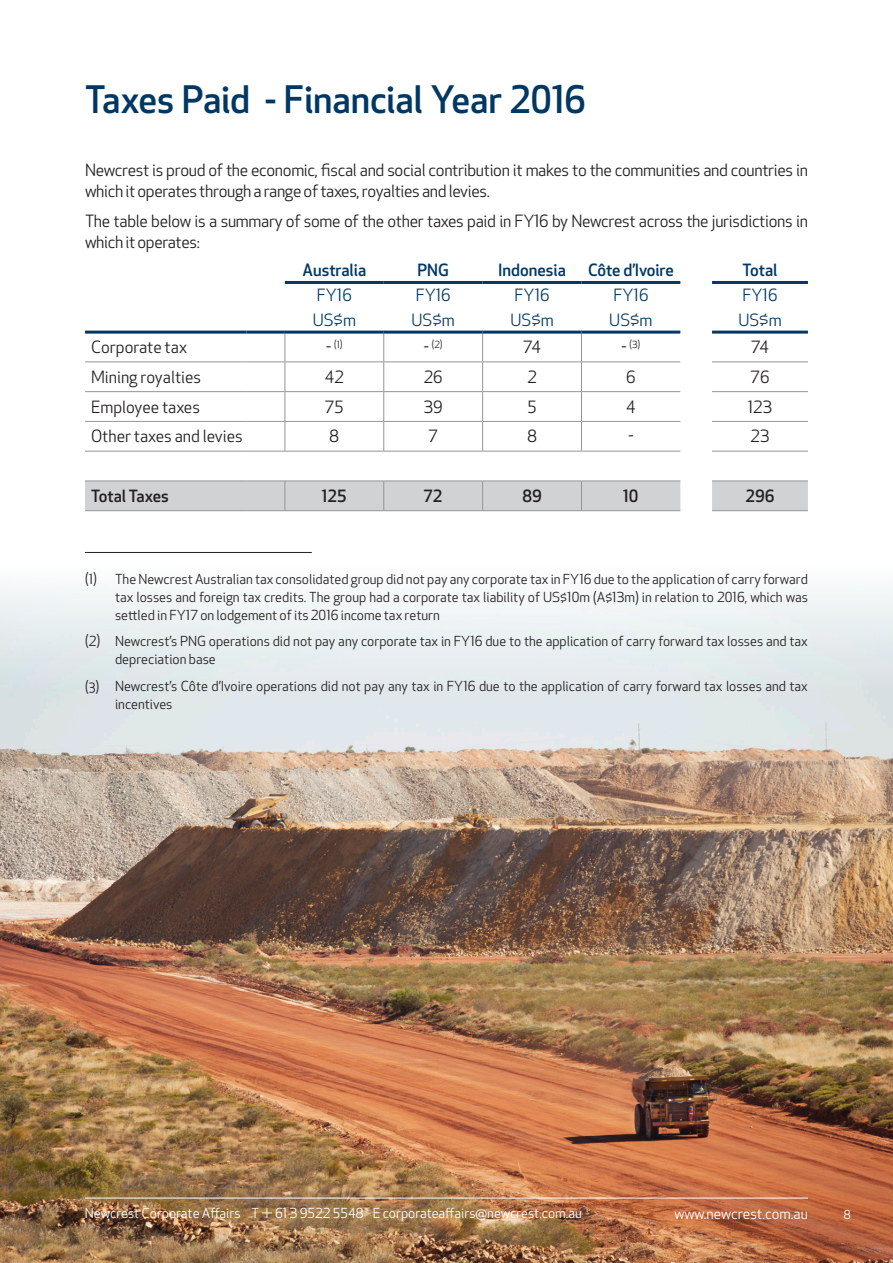
<style>
.page{position:relative;width:893px;height:1263px;background:#fff}
.page>*{position:absolute;margin:0;border:0;box-sizing:border-box;transform-origin:0 0}
.t1{font:500 37.05px "Apex New";letter-spacing:-.005em;color:#013863}
.t2{font:16.5px/21px "Apex New";letter-spacing:-.02em;color:#231f20}
.t3{font:16.5px "Apex New";color:#231f20}
.t4{font:16.5px "Apex New";color:#013863}
.t5{font:500 16.5px "Apex New";color:#013863}
.t6{font:500 16.5px "Apex New";color:#231f20}
.t7{font:14.4px "Apex New";color:#fff}
.t8{font:13.5px/18px "Apex New";color:#231f20}
.t9{font:13.5px "Apex New";color:#fff}
.t10{font:12px "Apex New";color:#fff}
.t11{font:9.6px "Apex New";color:#231f20}
.s1{font-size:16.5px}
</style>
<div class="page">
<img style="left:0;top:586px;width:893px;height:677px">
<svg style="left:482px;top:334px;width:1px;height:117px"></svg>
<svg style="left:581px;top:334px;width:1px;height:117px"></svg>
<hr style="left:85px;top:391px;width:162px;height:1px;background:#939598">
<hr style="left:247px;top:391px;width:38px;height:1px;background:#939598">
<hr style="left:285px;top:391px;width:99px;height:1px;background:#939598">
<hr style="left:384px;top:391px;width:99px;height:1px;background:#939598">
<hr style="left:483px;top:391px;width:98px;height:1px;background:#939598">
<hr style="left:581px;top:391px;width:99px;height:1px;background:#939598">
<hr style="left:712px;top:391px;width:96px;height:1px;background:#939598">
<hr style="left:85px;top:421px;width:162px;height:1px;background:#939598">
<hr style="left:247px;top:421px;width:38px;height:1px;background:#939598">
<hr style="left:285px;top:421px;width:99px;height:1px;background:#939598">
<svg style="left:285px;top:334px;width:1px;height:117px"></svg>
<hr style="left:384px;top:421px;width:99px;height:1px;background:#939598">
<svg style="left:383px;top:334px;width:1px;height:117px"></svg>
<hr style="left:483px;top:421px;width:98px;height:1px;background:#939598">
<hr style="left:581px;top:421px;width:99px;height:1px;background:#939598">
<hr style="left:712px;top:421px;width:96px;height:1px;background:#939598">
<hr style="left:85px;top:451px;width:162px;height:1px;background:#939598">
<hr style="left:247px;top:451px;width:38px;height:1px;background:#939598">
<hr style="left:285px;top:451px;width:99px;height:1px;background:#939598">
<hr style="left:384px;top:451px;width:99px;height:1px;background:#939598">
<hr style="left:483px;top:451px;width:98px;height:1px;background:#939598">
<hr style="left:581px;top:451px;width:99px;height:1px;background:#939598">
<hr style="left:712px;top:451px;width:96px;height:1px;background:#939598">
<hr style="left:85px;top:361px;width:162px;height:1px;background:#939598">
<hr style="left:247px;top:361px;width:38px;height:1px;background:#939598">
<hr style="left:285px;top:361px;width:99px;height:1px;background:#939598">
<hr style="left:384px;top:361px;width:99px;height:1px;background:#939598">
<hr style="left:483px;top:361px;width:98px;height:1px;background:#939598">
<hr style="left:581px;top:361px;width:99px;height:1px;background:#939598">
<hr style="left:712px;top:361px;width:96px;height:1px;background:#939598">
<hr style="left:85px;top:331px;width:162px;height:3px;background:#013863">
<hr style="left:247px;top:331px;width:38px;height:3px;background:#013863">
<hr style="left:285px;top:281px;width:99px;height:3px;background:#013863">
<hr style="left:384px;top:281px;width:99px;height:3px;background:#013863">
<hr style="left:483px;top:281px;width:98px;height:3px;background:#013863">
<hr style="left:581px;top:281px;width:99px;height:3px;background:#013863">
<hr style="left:712px;top:281px;width:96px;height:3px;background:#013863">
<hr style="left:285px;top:331px;width:99px;height:3px;background:#013863">
<hr style="left:384px;top:331px;width:99px;height:3px;background:#013863">
<hr style="left:483px;top:331px;width:98px;height:3px;background:#013863">
<hr style="left:581px;top:331px;width:99px;height:3px;background:#013863">
<hr style="left:712px;top:331px;width:96px;height:3px;background:#013863">
<svg style="left:85px;top:481px;width:723px;height:30px;background:#d0d1d3"></svg>
<hr style="left:85px;top:1198px;width:723px;height:1px;background:#fff">
<hr style="left:85px;top:552px;width:227px;height:1px;background:#231f20">
<p class="t1" style="left:85px;top:74px;width:503px">Taxes Paid - Financial Year 2016</p>
<p class="t2" style="left:85px;top:160px;width:724px">Newcrest is proud of the economic, fiscal and social contribution it makes to the communities and countries in which it operates through a range of taxes, royalties and levies.</p>
<p class="t2" style="left:85px;top:210px;width:724px">The table below is a summary of some of the other taxes paid in FY16 by Newcrest across the jurisdictions in which it operates:</p>
<p class="t5" style="left:302px;top:259px;width:65px">Australia</p>
<p class="t5" style="left:418px;top:259px;width:33px">PNG</p>
<p class="t5" style="left:498px;top:259px;width:69px">Indonesia</p>
<p class="t5" style="left:588px;top:259px;width:87px">Côte d’Ivoire</p>
<p class="t5" style="left:742px;top:259px;width:37px">Total</p>
<p class="t4" style="left:317px;top:284px;width:36px">FY16</p>
<p class="t4" style="left:313px;top:310px;width:45px">US$m</p>
<p class="t4" style="left:416px;top:284px;width:36px">FY16</p>
<p class="t4" style="left:412px;top:310px;width:45px">US$m</p>
<p class="t4" style="left:515px;top:284px;width:36px">FY16</p>
<p class="t4" style="left:510px;top:310px;width:45px">US$m</p>
<p class="t4" style="left:613px;top:284px;width:36px">FY16</p>
<p class="t4" style="left:609px;top:310px;width:45px">US$m</p>
<p class="t4" style="left:742px;top:284px;width:36px">FY16</p>
<p class="t4" style="left:738px;top:310px;width:45px">US$m</p>
<p class="t3" style="left:91px;top:337px;width:98px">Corporate tax</p>
<p class="t11" style="left:326px;top:338px;width:18px"><span class="s1">-</span> (1)</p>
<p class="t11" style="left:424px;top:338px;width:20px"><span class="s1">-</span> (2)</p>
<p class="t2" style="left:523px;top:337px;width:19px">74</p>
<p class="t11" style="left:621px;top:338px;width:20px"><span class="s1">-</span> (3)</p>
<p class="t2" style="left:751px;top:337px;width:19px">74</p>
<p class="t3" style="left:91px;top:366px;width:112px">Mining royalties</p>
<p class="t2" style="left:325px;top:366px;width:20px">42</p>
<p class="t2" style="left:424px;top:366px;width:20px">26</p>
<p class="t2" style="left:527px;top:366px;width:11px">2</p>
<p class="t2" style="left:626px;top:366px;width:11px">6</p>
<p class="t2" style="left:751px;top:366px;width:20px">76</p>
<p class="t3" style="left:91px;top:396px;width:110px">Employee taxes</p>
<p class="t2" style="left:325px;top:396px;width:20px">75</p>
<p class="t2" style="left:424px;top:396px;width:20px">39</p>
<p class="t2" style="left:527px;top:396px;width:11px">5</p>
<p class="t2" style="left:626px;top:396px;width:11px">4</p>
<p class="t2" style="left:748px;top:396px;width:26px">123</p>
<p class="t3" style="left:91px;top:426px;width:153px">Other taxes and levies</p>
<p class="t2" style="left:330px;top:426px;width:11px">8</p>
<p class="t2" style="left:428px;top:426px;width:11px">7</p>
<p class="t2" style="left:527px;top:426px;width:11px">8</p>
<p class="t2" style="left:628px;top:426px;width:7px">-</p>
<p class="t2" style="left:751px;top:426px;width:20px">23</p>
<p class="t6" style="left:91px;top:485px;width:79px">Total Taxes</p>
<p class="t6" style="left:322px;top:485px;width:26px">125</p>
<p class="t6" style="left:424px;top:485px;width:20px">72</p>
<p class="t6" style="left:522px;top:485px;width:21px">89</p>
<p class="t6" style="left:623px;top:485px;width:17px">10</p>
<p class="t6" style="left:745px;top:485px;width:31px">296</p>
<p class="t8" style="left:115px;top:570px;width:694px;text-align:justify;text-indent:-30px">(1) The Newcrest Australian tax consolidated group did not pay any corporate tax in FY16 due to the application of carry forward tax losses and foreign tax credits. The group had a corporate tax liability of US$10m (A$13m) in relation to 2016, which was settled in FY17 on lodgement of its 2016 income tax return</p>
<p class="t8" style="left:115px;top:632px;width:694px;text-indent:-30px">(2) Newcrest’s PNG operations did not pay any corporate tax in FY16 due to the application of carry forward tax losses and tax depreciation base</p>
<p class="t8" style="left:115px;top:677px;width:694px;text-indent:-30px">(3) Newcrest’s Côte d’Ivoire operations did not pay any tax in FY16 due to the application of carry forward tax losses and tax incentives</p>
<p class="t9" style="left:85px;top:1205px;width:498px">Newcrest Corporate Affairs T + 61 3 9522 5548 E corporateaffairs@newcrest.com.au</p>
<p class="t7" style="left:674px;top:1205px;width:135px">www.newcrest.com.au</p>
<p class="t10" style="left:844px;top:1207px;width:8px">8</p>
</div>
